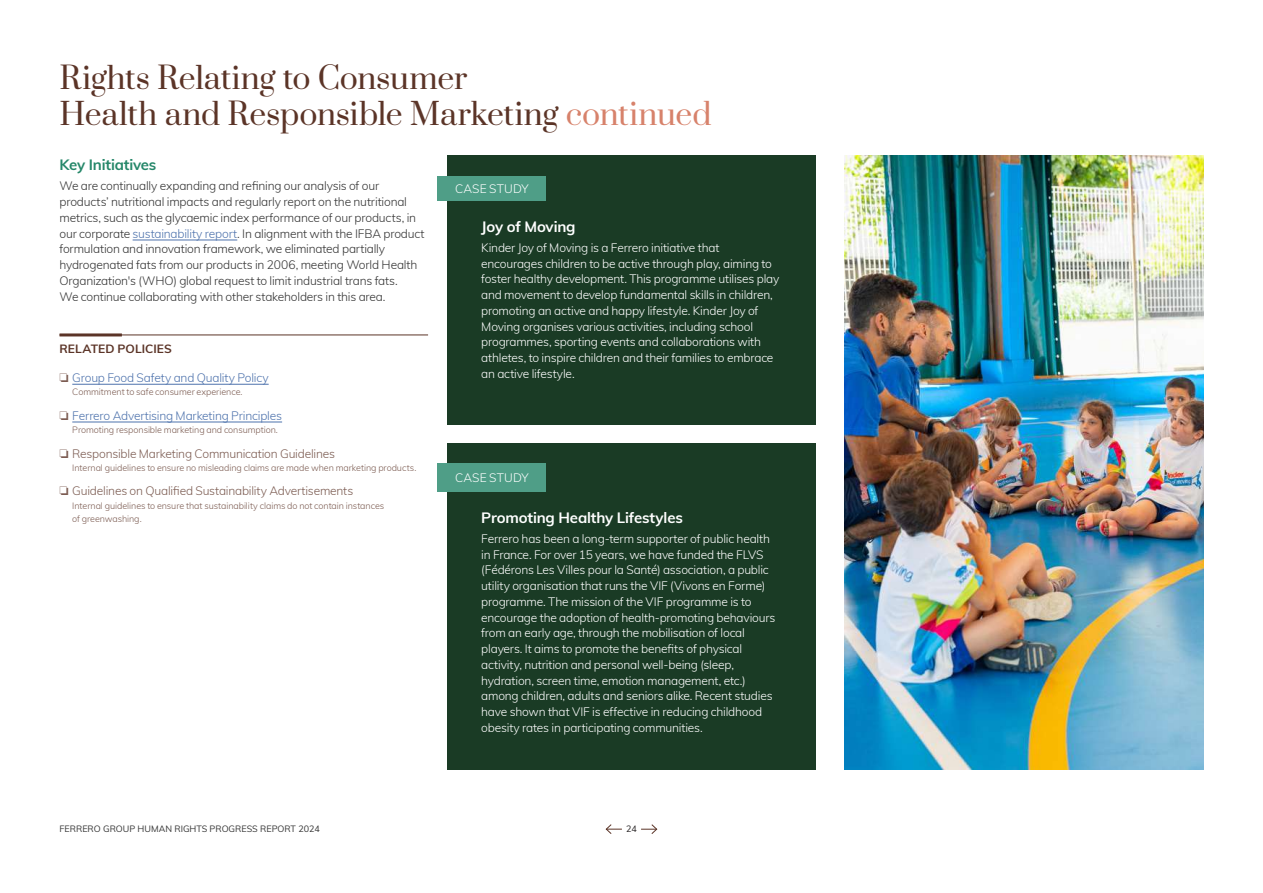
<style>
.page{position:relative;width:1263px;height:893px;background:#fff}
.page>*{position:absolute;margin:0;border:0;box-sizing:border-box;transform-origin:0 0}
.t1{font:30px/36px "Prata";letter-spacing:-.01em;color:#5b3427}
.t2{font:700 15px "Muli";letter-spacing:-.01em;color:#fff}
.t3{font:700 15px "Muli";letter-spacing:-.015em;color:#258769}
.t4{font:300 12px/15.8px "Muli";letter-spacing:-.015em;color:#fff}
.t5{font:300 12px/15.8px "Muli";letter-spacing:-.015em;color:#333}
.t6{font:300 12px "Muli";letter-spacing:-.015em;color:#7c5c52}
.t7{font:300 12px "Muli";letter-spacing:-.015em;color:#4d72ac}
.t8{font:300 12px "Muli";letter-spacing:.01em;color:#fff}
.t9{font:700 12px "Muli";letter-spacing:.005em;color:#5b3427}
.t10{font:300 9px/13.5px "Muli";letter-spacing:-.01em;color:#7c5c52}
.t11{font:9px "Muli";color:#333}
.t12{font:9px "Muli";color:#231f20}
.s1{color:#d7826b}
.s2{color:#4d72ac}
.s3{color:#7c5c52}
</style>
<div class="page">
<div style="left:447px;top:155px;width:369px;height:269px;background:#1a3b25"></div>
<div style="left:437px;top:176px;width:109px;height:25px;background:#4f9e87"></div>
<hr style="left:133px;top:240px;width:104px;height:1px;background:#4d72ac">
<hr style="left:60px;top:335px;width:368px;height:1px;background:#5b3427">
<hr style="left:60px;top:333px;width:62px;height:3px;background:#5b3427">
<hr style="left:72px;top:384px;width:197px;height:1px;background:#4d72ac">
<hr style="left:72px;top:422px;width:210px;height:1px;background:#4d72ac">
<div style="left:447px;top:443px;width:369px;height:326px;background:#1a3b25"></div>
<div style="left:437px;top:463px;width:109px;height:28px;background:#4f9e87"></div>
<img style="left:845px;top:155px;width:358px;height:614px">
<svg style="left:641px;top:824px;width:16px;height:10px"></svg>
<svg style="left:606px;top:824px;width:16px;height:10px"></svg>
<h1 class="t1" style="left:60px;top:59px;width:653px">Rights Relating to Consumer<br>Health and Responsible Marketing <span class="s1">continued</span></h1>
<p class="t3" style="left:60px;top:154px;width:98px">Key Initiatives</p>
<p class="t5" style="left:60px;top:178px;width:367px">We are continually expanding and refining our analysis of our products’ nutritional impacts and regularly report on the nutritional metrics, such as the glycaemic index performance of our products, in our corporate <span class="s2">sustainability report</span>. In alignment with the IFBA product formulation and innovation framework, we eliminated partially hydrogenated fats from our products in 2006, meeting World Health Organization's (WHO) global request to limit industrial trans fats.<br>We continue collaborating with other stakeholders in this area.</p>
<p class="t9" style="left:60px;top:340px;width:114px">RELATED POLICIES</p>
<p class="t7" style="left:60px;top:369px;width:211px"><span class="s3">❏</span> Group Food Safety and Quality Policy</p>
<p class="t10" style="left:72px;top:385px;width:172px">Commitment to safe consumer experience.</p>
<p class="t7" style="left:60px;top:407px;width:224px"><span class="s3">❏</span> Ferrero Advertising Marketing Principles</p>
<p class="t10" style="left:72px;top:423px;width:207px">Promoting responsible marketing and consumption.</p>
<p class="t6" style="left:60px;top:444px;width:277px">❏ Responsible Marketing Communication Guidelines</p>
<p class="t10" style="left:72px;top:461px;width:346px">Internal guidelines to ensure no misleading claims are made when marketing products.</p>
<p class="t6" style="left:60px;top:482px;width:295px">❏ Guidelines on Qualified Sustainability Advertisements</p>
<p class="t10" style="left:72px;top:498px;width:313px">Internal guidelines to ensure that sustainability claims do not contain instances of greenwashing.</p>
<p class="t8" style="left:455px;top:180px;width:75px">CASE STUDY</p>
<p class="t2" style="left:481px;top:216px;width:96px">Joy of Moving</p>
<p class="t4" style="left:481px;top:239px;width:300px">Kinder Joy of Moving is a Ferrero initiative that encourages children to be active through play, aiming to foster healthy development. This programme utilises play and movement to develop fundamental skills in children, promoting an active and happy lifestyle. Kinder Joy of Moving organises various activities, including school programmes, sporting events and collaborations with athletes, to inspire children and their families to embrace an active lifestyle.</p>
<p class="t8" style="left:455px;top:469px;width:75px">CASE STUDY</p>
<p class="t2" style="left:481px;top:506px;width:203px">Promoting Healthy Lifestyles</p>
<p class="t4" style="left:481px;top:530px;width:296px">Ferrero has been a long-term supporter of public health in France. For over 15 years, we have funded the FLVS (Fédérons Les Villes pour la Santé) association, a public utility organisation that runs the VIF (Vivons en Forme) programme. The mission of the VIF programme is to encourage the adoption of health-promoting behaviours from an early age, through the mobilisation of local players. It aims to promote the benefits of physical activity, nutrition and personal well-being (sleep, hydration, screen time, emotion management, etc.) among children, adults and seniors alike. Recent studies have shown that VIF is effective in reducing childhood obesity rates in participating communities.</p>
<p class="t11" style="left:60px;top:822px;width:262px">FERRERO GROUP HUMAN RIGHTS PROGRESS REPORT 2024</p>
<p class="t12" style="left:626px;top:822px;width:12px">24</p>
</div>
